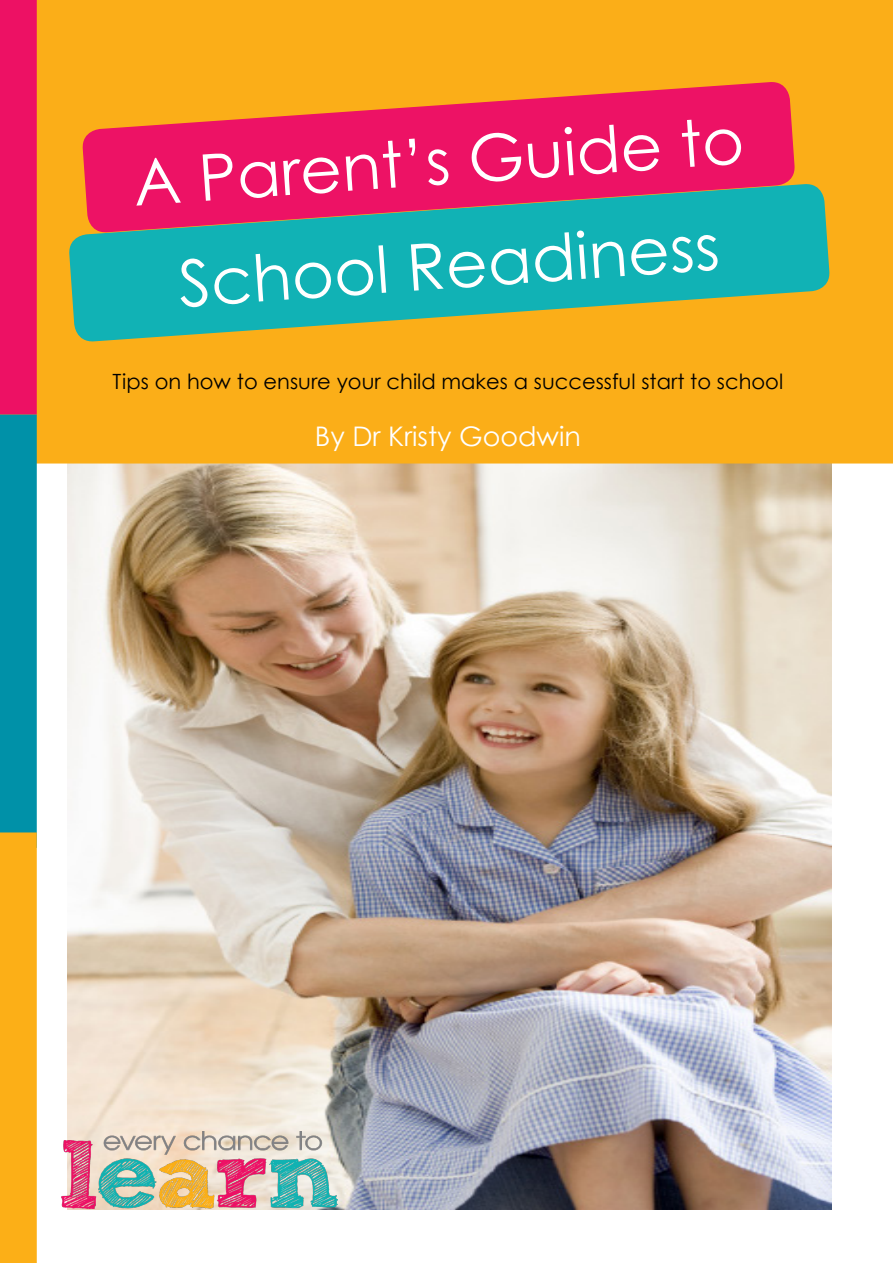
<style>
.page{position:relative;width:893px;height:1263px;background:#fff}
.page>*{position:absolute;margin:0;border:0;box-sizing:border-box;transform-origin:0 0}
.t1{font:64.5px/104.2px "Century Gothic";color:#fff;text-align:center}
.t2{font:27px "Century Gothic";color:#fff}
.t3{font:21px "Century Gothic";color:#000}
</style>
<div class="page">
<img style="left:67px;top:463px;width:765px;height:747px">
<div style="left:37px;top:0;width:856px;height:463px;background:#fbae18"></div>
<svg style="left:82px;top:82px;width:713px;height:102px;background:#f03652"></svg>
<svg style="left:69px;top:184px;width:761px;height:158px;background:#5b998c"></svg>
<img style="left:62px;top:1132px;width:276px;height:77px">
<div style="left:1px;top:1px;width:35px;height:413px;background:#ed1164"></div>
<div style="left:0;top:0;width:37px;height:415px;border:2px solid #ed1164"></div>
<div style="left:1px;top:415px;width:35px;height:432px;background:#0091a8"></div>
<div style="left:0;top:415px;width:37px;height:433px;border:2px solid #0091a8"></div>
<div style="left:1px;top:833px;width:35px;height:429px;background:#fcaf17"></div>
<div style="left:0;top:832px;width:37px;height:431px;border:2px solid #fcaf17"></div>
<h1 class="t1" style="left:130px;top:130px;width:614px;rotate:-4deg">A Parent’s Guide to<br>School Readiness</h1>
<p class="t3" style="left:113px;top:368px;width:672px">Tips on how to ensure your child makes a successful start to school</p>
<p class="t2" style="left:315px;top:420px;width:267px">By Dr Kristy Goodwin</p>
</div>
